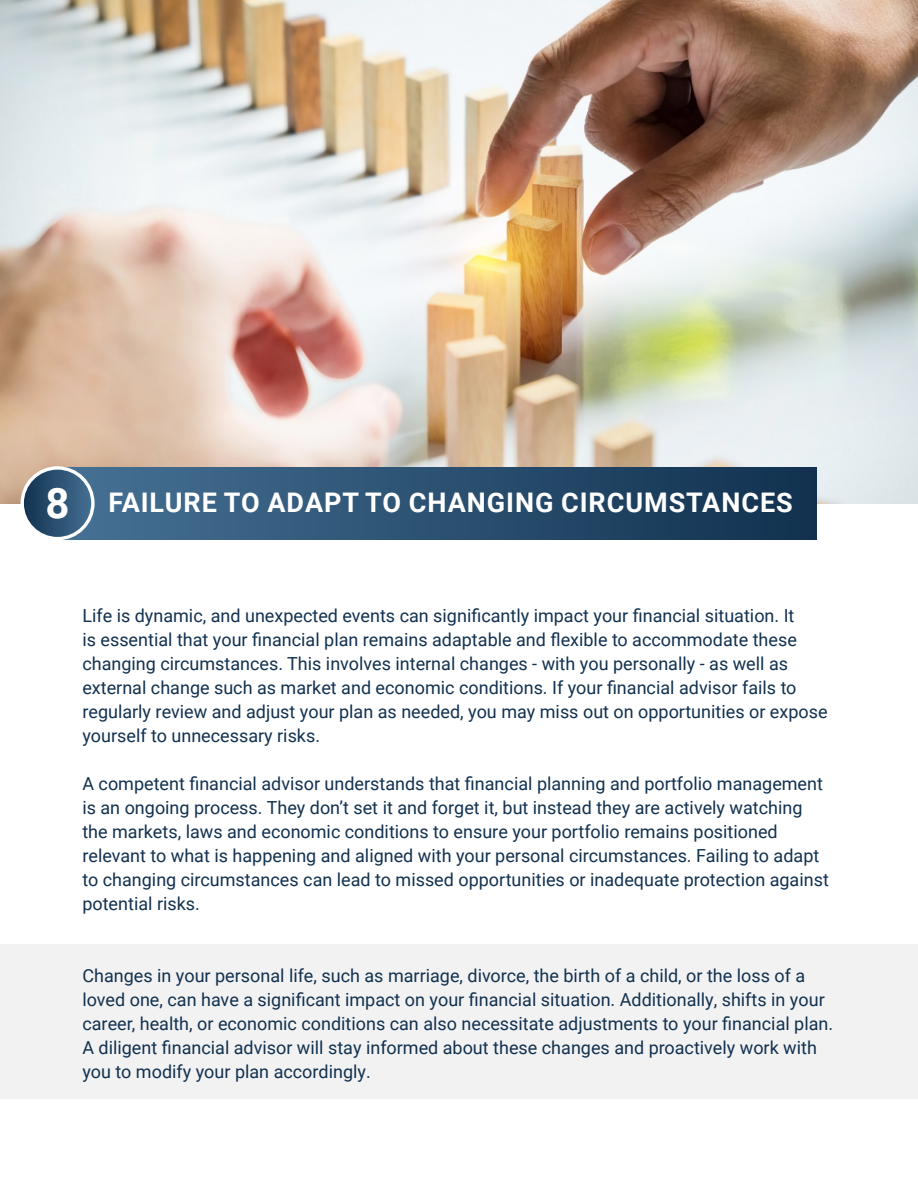
<style>
.page{position:relative;width:918px;height:1188px;background:#fff}
.page>*{position:absolute;margin:0;border:0;box-sizing:border-box;transform-origin:0 0}
.t1{font:700 42px "Roboto";color:#fff}
.t2{font:700 27px "Roboto";letter-spacing:.035em;color:#fff}
.t3{font:18px/24px "Roboto";color:#11314f}
</style>
<div class="page">
<div style="left:0;top:944px;width:918px;height:154px;background:#f2f2f3"></div>
<img style="left:0;top:0;width:918px;height:503px">
<div style="left:58px;top:467px;width:758px;height:72px;background:linear-gradient(to right,#4b7597,#0f304e)"></div>
<svg style="left:22px;top:468px;width:71px;height:71px"></svg>
<div style="left:21px;top:466px;width:74px;height:74px;border:3px solid #fff;border-radius:50%"></div>
<p class="t1" style="left:46px;top:473px;width:26px">8</p>
<p class="t2" style="left:108px;top:484px;width:686px">FAILURE TO ADAPT TO CHANGING CIRCUMSTANCES</p>
<p class="t3" style="left:82px;top:602px;width:747px">Life is dynamic, and unexpected events can significantly impact your financial situation. It<br>is essential that your financial plan remains adaptable and flexible to accommodate these changing circumstances. This involves internal changes - with you personally - as well as external change such as market and economic conditions. If your financial advisor fails to regularly review and adjust your plan as needed, you may miss out on opportunities or expose yourself to unnecessary risks.</p>
<p class="t3" style="left:82px;top:770px;width:748px">A competent financial advisor understands that financial planning and portfolio management is an ongoing process. They don’t set it and forget it, but instead they are actively watching the markets, laws and economic conditions to ensure your portfolio remains positioned relevant to what is happening and aligned with your personal circumstances. Failing to adapt to changing circumstances can lead to missed opportunities or inadequate protection against potential risks.</p>
<p class="t3" style="left:82px;top:962px;width:752px">Changes in your personal life, such as marriage, divorce, the birth of a child, or the loss of a loved one, can have a significant impact on your financial situation. Additionally, shifts in your career, health, or economic conditions can also necessitate adjustments to your financial plan.<br>A diligent financial advisor will stay informed about these changes and proactively work with you to modify your plan accordingly.</p>
</div>
